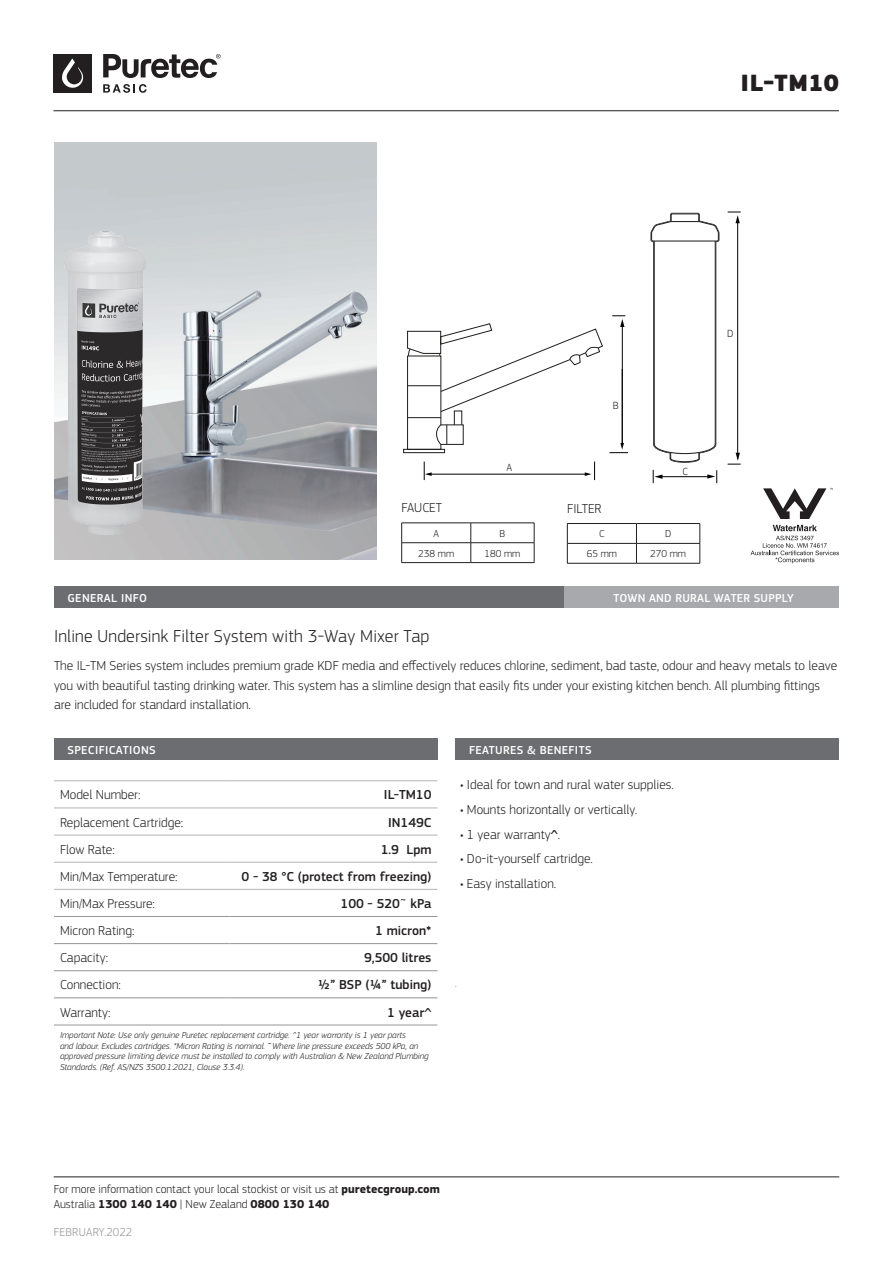
<style>
.page{position:relative;width:893px;height:1263px;background:#fff}
.page>*{position:absolute;margin:0;border:0;box-sizing:border-box;transform-origin:0 0}
.t1{font:900 24.45px "PF Square Sans Pro";letter-spacing:.025em;color:#231f20}
.t2{font:300 18px "PF Square Sans Pro";letter-spacing:.01em;color:#231f20}
.Paragraph_Style_3{font:300 13.5px/19.5px "PF Square Sans Pro";color:#231f20}
.spec1{font:300 13.5px "PF Square Sans Pro";color:#231f20}
.spec2{font:500 13.5px "PF Square Sans Pro";color:#231f20}
.t3{font:300 12px/14.4px "PF Square Sans Pro";color:#231f20}
.t4{font:500 12px "PF Square Sans Pro";letter-spacing:.03em;color:#fff}
.t5{font:300 12px "PF Square Sans Pro";letter-spacing:.02em;color:#939598}
.t6{font:300 10.8px "PF Square Sans Pro";color:#231f20}
.t7{font:300 10.5px "PF Square Sans Pro";color:#231f20}
.t8{font:italic 300 9px/10.8px "PF Square Sans Pro";color:#231f20}
.s1{font-weight:400}
.s2{font-weight:400;font-style:normal}
.s3{font-weight:500}
.s4{font-weight:700}
</style>
<div class="page">
<hr style="left:54px;top:1176px;width:785px;height:1px;background:#231f20">
<hr style="left:53px;top:110px;width:786px;height:1px;background:#231f20">
<div style="left:53px;top:54px;width:39px;height:39px;background:#231f20"></div>
<svg style="left:62px;top:58px;width:21px;height:30px"></svg>
<svg style="left:103px;top:54px;width:118px;height:24px"></svg>
<svg style="left:103px;top:84px;width:44px;height:9px"></svg>
<div style="left:403px;top:449px;width:42px;height:4px;border:1px solid #1d1d1b"></div>
<hr style="left:430px;top:474px;width:156px;height:1px;background:#000">
<svg style="left:424px;top:462px;width:8px;height:18px"></svg>
<svg style="left:585px;top:462px;width:10px;height:18px"></svg>
<img style="left:54px;top:142px;width:323px;height:418px">
<div style="left:54px;top:586px;width:785px;height:22px;background:#6c6d70"></div>
<div style="left:564px;top:586px;width:275px;height:22px;background:#a8a9ad"></div>
<div style="left:455px;top:739px;width:384px;height:21px;background:#6c6d70"></div>
<div style="left:54px;top:739px;width:383px;height:21px;background:#6c6d70"></div>
<hr style="left:54px;top:916px;width:176px;height:1px;background:#939598">
<hr style="left:230px;top:916px;width:207px;height:1px;background:#939598">
<hr style="left:54px;top:943px;width:176px;height:1px;background:#939598">
<hr style="left:230px;top:943px;width:207px;height:1px;background:#939598">
<hr style="left:54px;top:970px;width:176px;height:1px;background:#939598">
<hr style="left:230px;top:970px;width:207px;height:1px;background:#939598">
<hr style="left:54px;top:998px;width:176px;height:1px;background:#939598">
<hr style="left:230px;top:998px;width:207px;height:1px;background:#939598">
<hr style="left:54px;top:1025px;width:176px;height:1px;background:#939598">
<hr style="left:230px;top:1025px;width:207px;height:1px;background:#939598">
<hr style="left:54px;top:780px;width:176px;height:1px;background:#b2b3b7">
<hr style="left:230px;top:780px;width:207px;height:1px;background:#b2b3b7">
<hr style="left:54px;top:808px;width:176px;height:1px;background:#b2b3b7">
<hr style="left:230px;top:808px;width:207px;height:1px;background:#b2b3b7">
<hr style="left:54px;top:835px;width:176px;height:1px;background:#b2b3b7">
<hr style="left:230px;top:835px;width:207px;height:1px;background:#b2b3b7">
<hr style="left:54px;top:862px;width:176px;height:1px;background:#b2b3b7">
<hr style="left:230px;top:862px;width:207px;height:1px;background:#b2b3b7">
<hr style="left:54px;top:889px;width:176px;height:1px;background:#b2b3b7">
<hr style="left:230px;top:889px;width:207px;height:1px;background:#b2b3b7">
<hr style="left:401px;top:523px;width:70px;height:1px;background:#231f20">
<hr style="left:471px;top:523px;width:63px;height:1px;background:#231f20">
<hr style="left:401px;top:542px;width:70px;height:1px;background:#231f20">
<svg style="left:401px;top:523px;width:1px;height:39px"></svg>
<hr style="left:471px;top:542px;width:63px;height:1px;background:#231f20">
<svg style="left:471px;top:523px;width:1px;height:39px"></svg>
<svg style="left:534px;top:523px;width:1px;height:39px"></svg>
<hr style="left:401px;top:562px;width:70px;height:1px;background:#231f20">
<hr style="left:471px;top:562px;width:63px;height:1px;background:#231f20">
<svg style="left:650px;top:213px;width:70px;height:250px"></svg>
<hr style="left:737px;top:222px;width:1px;height:237px;background:#030303">
<svg style="left:728px;top:212px;width:12px;height:11px"></svg>
<svg style="left:728px;top:453px;width:12px;height:12px"></svg>
<hr style="left:661px;top:476px;width:50px;height:1px;background:#030303">
<svg style="left:653px;top:470px;width:9px;height:13px"></svg>
<svg style="left:707px;top:470px;width:10px;height:13px"></svg>
<hr style="left:567px;top:523px;width:69px;height:1px;background:#231f20">
<hr style="left:636px;top:523px;width:64px;height:1px;background:#231f20">
<hr style="left:567px;top:543px;width:69px;height:1px;background:#231f20">
<svg style="left:567px;top:524px;width:1px;height:39px"></svg>
<hr style="left:636px;top:543px;width:64px;height:1px;background:#231f20">
<svg style="left:636px;top:524px;width:1px;height:39px"></svg>
<svg style="left:700px;top:524px;width:1px;height:39px"></svg>
<hr style="left:567px;top:563px;width:69px;height:1px;background:#231f20">
<hr style="left:636px;top:563px;width:64px;height:1px;background:#231f20">
<img style="left:64px;top:231px;width:82px;height:305px">
<svg style="left:763px;top:488px;width:70px;height:31px"></svg>
<svg style="left:751px;top:525px;width:88px;height:38px"></svg>
<svg style="left:407px;top:315px;width:221px;height:138px"></svg>
<p class="t1" style="left:741px;top:67px;width:100px">IL-TM10</p>
<p class="t6" style="left:727px;top:327px;width:8px">D</p>
<p class="t6" style="left:613px;top:400px;width:7px">B</p>
<p class="t6" style="left:506px;top:461px;width:7px">A</p>
<p class="t6" style="left:682px;top:465px;width:7px">C</p>
<p class="Paragraph_Style_3" style="left:401px;top:498px;width:42px">FAUCET</p>
<p class="Paragraph_Style_3" style="left:567px;top:499px;width:36px">FILTER</p>
<p class="t7" style="left:433px;top:527px;width:7px">A</p>
<p class="t7" style="left:500px;top:527px;width:7px">B</p>
<p class="t7" style="left:418px;top:547px;width:37px">238 mm</p>
<p class="t7" style="left:484px;top:547px;width:37px">180 mm</p>
<p class="t7" style="left:599px;top:528px;width:7px">C</p>
<p class="t7" style="left:665px;top:528px;width:8px">D</p>
<p class="t7" style="left:587px;top:548px;width:32px">65 mm</p>
<p class="t7" style="left:650px;top:548px;width:37px">270 mm</p>
<p class="t4" style="left:68px;top:591px;width:81px">GENERAL INFO</p>
<p class="t4" style="left:613px;top:591px;width:182px">TOWN AND RURAL WATER SUPPLY</p>
<p class="t2" style="left:54px;top:625px;width:377px">Inline Undersink Filter System with 3-Way Mixer Tap</p>
<p class="Paragraph_Style_3" style="left:54px;top:656px;width:785px">The IL-TM Series system includes premium grade KDF media and effectively reduces chlorine, sediment, bad taste, odour and heavy metals to leave you with beautiful tasting drinking water. This system has a slimline design that easily fits under your existing kitchen bench. All plumbing fittings are included for standard installation.</p>
<p class="t4" style="left:469px;top:743px;width:124px">FEATURES &amp; BENEFITS</p>
<p class="t4" style="left:68px;top:743px;width:90px">SPECIFICATIONS</p>
<p class="spec1" style="left:60px;top:787px;width:82px">Model Number:</p>
<p class="spec2" style="left:384px;top:787px;width:49px">IL-TM10</p>
<p class="spec1" style="left:60px;top:814px;width:125px">Replacement Cartridge:</p>
<p class="spec2" style="left:388px;top:814px;width:45px">IN149C</p>
<p class="spec1" style="left:60px;top:841px;width:56px">Flow Rate:</p>
<p class="spec2" style="left:381px;top:841px;width:52px">1.9 Lpm</p>
<p class="spec1" style="left:60px;top:868px;width:119px">Min/Max Temperature:</p>
<p class="spec2" style="left:242px;top:868px;width:191px">0 - 38 °C (protect from freezing)</p>
<p class="spec1" style="left:60px;top:896px;width:97px">Min/Max Pressure:</p>
<p class="spec2" style="left:341px;top:896px;width:92px">100 - 520<span class="s1">˜</span> kPa</p>
<p class="spec1" style="left:60px;top:923px;width:76px">Micron Rating:</p>
<p class="spec2" style="left:375px;top:923px;width:58px">1 micron*</p>
<p class="spec1" style="left:60px;top:950px;width:50px">Capacity:</p>
<p class="spec2" style="left:364px;top:950px;width:69px">9,500 litres</p>
<p class="spec1" style="left:60px;top:977px;width:62px">Connection:</p>
<p class="spec2" style="left:318px;top:977px;width:115px">½” BSP (¼” tubing)</p>
<p class="spec1" style="left:60px;top:1004px;width:52px">Warranty:</p>
<p class="spec2" style="left:387px;top:1004px;width:46px">1 year^</p>
<p class="t8" style="left:60px;top:1029px;width:370px">Important Note: Use only genuine Puretec replacement cartridge. ^1 year warranty is 1 year parts<br>and labour. Excludes cartridges. *Micron Rating is nominal. <span class="s2">˜</span>Where line pressure exceeds 500 kPa, an approved pressure limiting device must be installed to comply with Australian &amp; New Zealand Plumbing Standards. (Ref. AS/NZS 3500.1:2021, Clause 3.3.4).</p>
<p class="Paragraph_Style_3" style="left:460px;top:775px;width:215px">• Ideal for town and rural water supplies.</p>
<p class="Paragraph_Style_3" style="left:460px;top:800px;width:179px">• Mounts horizontally or vertically.</p>
<p class="Paragraph_Style_3" style="left:460px;top:824px;width:102px">• 1 year warranty<span class="s3">^</span>.</p>
<p class="Paragraph_Style_3" style="left:460px;top:849px;width:135px">• Do-it-yourself cartridge.</p>
<p class="Paragraph_Style_3" style="left:460px;top:874px;width:98px">• Easy installation.</p>
<p class="t8" style="left:455px;top:979px;width:3px">.</p>
<p class="t3" style="left:54px;top:1182px;width:388px">For more information contact your local stockist or visit us at <span class="s4">puretecgroup.com<br></span>Australia <span class="s4">1300 140 140</span> | New Zealand <span class="s4">0800 130 140</span></p>
<p class="t5" style="left:54px;top:1225px;width:80px">FEBRUARY.2022</p>
</div>
